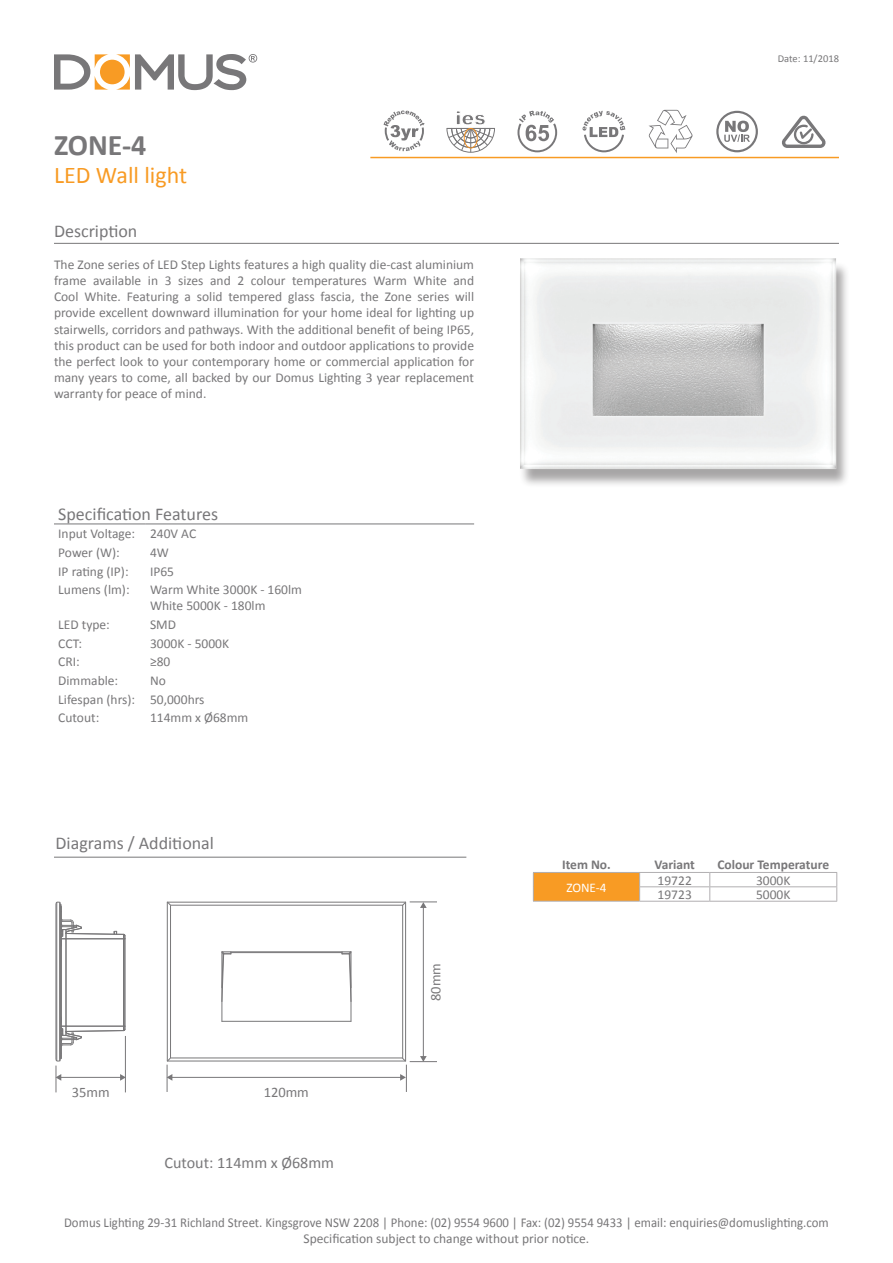
<style>
.page{position:relative;width:893px;height:1263px;background:#fff}
.page>*{position:absolute;margin:0;border:0;box-sizing:border-box;transform-origin:0 0}
.t1{font:700 30px "Calibri";color:#787779}
.t2{font:24px "Calibri";color:#f89b24}
.t3{font:18px "Calibri";color:#787779}
.t4{font:16.05px "Calibri";color:#787779}
.t5{font:14.55px "Calibri";color:#787779}
.t6{font:13.5px/16.2px "Calibri";color:#787779}
.t7{font:13.5px/16.2px "Calibri";color:#787779;text-align:center;scale:.95 1}
.t8{font:700 13.5px "Calibri";color:#787779}
.t9{font:13.2px "Calibri";color:#fff}
.t10{font:10.5px "Calibri";color:#787779}
</style>
<div class="page">
<svg style="left:54px;top:54px;width:55px;height:36px"></svg>
<svg style="left:116px;top:54px;width:141px;height:36px"></svg>
<div style="left:100px;top:60px;width:25px;height:24px;background:#f89b24;border-radius:50%"></div>
<hr style="left:370px;top:157px;width:469px;height:1px;background:#f89b24">
<hr style="left:54px;top:243px;width:785px;height:1px;background:#787779">
<hr style="left:54px;top:857px;width:412px;height:1px;background:#787779">
<svg style="left:582px;top:111px;width:43px;height:41px"></svg>
<svg style="left:648px;top:110px;width:44px;height:43px"></svg>
<svg style="left:716px;top:111px;width:42px;height:41px"></svg>
<svg style="left:782px;top:115px;width:44px;height:33px"></svg>
<svg style="left:517px;top:111px;width:40px;height:41px"></svg>
<svg style="left:446px;top:111px;width:49px;height:42px"></svg>
<div style="left:464px;top:128px;width:14px;height:20px;border:1px solid #f29123;border-radius:50%"></div>
<svg style="left:383px;top:111px;width:42px;height:40px"></svg>
<hr style="left:54px;top:524px;width:92px;height:1px;background:#787779">
<hr style="left:146px;top:524px;width:328px;height:1px;background:#787779">
<svg style="left:533px;top:873px;width:304px;height:28px"></svg>
<hr style="left:533px;top:901px;width:107px;height:1px;background:#b1afb1">
<hr style="left:640px;top:901px;width:70px;height:1px;background:#b1afb1">
<hr style="left:710px;top:901px;width:127px;height:1px;background:#b1afb1">
<hr style="left:533px;top:872px;width:107px;height:1px;background:#b1afb1">
<hr style="left:640px;top:872px;width:70px;height:1px;background:#b1afb1">
<hr style="left:710px;top:872px;width:127px;height:1px;background:#b1afb1">
<div style="left:519px;top:261px;width:331px;height:227px;background:#231f20;opacity:.4"></div>
<img style="left:519px;top:258px;width:331px;height:224px">
<hr style="left:125px;top:939px;width:1px;height:87px;background:#787779">
<hr style="left:123px;top:939px;width:1px;height:87px;background:#787779">
<hr style="left:66px;top:939px;width:1px;height:87px;background:#787779">
<hr style="left:59px;top:902px;width:1px;height:159px;background:#787779">
<hr style="left:56px;top:902px;width:1px;height:159px;background:#787779">
<svg style="left:62px;top:1016px;width:64px;height:31px"></svg>
<svg style="left:62px;top:919px;width:64px;height:34px"></svg>
<hr style="left:60px;top:907px;width:1px;height:149px;background:#787779">
<hr style="left:61px;top:907px;width:1px;height:149px;background:#787779">
<svg style="left:56px;top:901px;width:6px;height:11px"></svg>
<svg style="left:342px;top:951px;width:10px;height:51px"></svg>
<hr style="left:231px;top:952px;width:111px;height:1px;background:#787779">
<svg style="left:221px;top:951px;width:10px;height:51px"></svg>
<hr style="left:167px;top:902px;width:239px;height:1px;background:#787779">
<hr style="left:405px;top:902px;width:1px;height:159px;background:#787779">
<hr style="left:167px;top:1061px;width:239px;height:1px;background:#787779">
<hr style="left:167px;top:902px;width:1px;height:159px;background:#787779">
<hr style="left:351px;top:952px;width:1px;height:69px;background:#787779">
<hr style="left:222px;top:1021px;width:129px;height:1px;background:#787779">
<hr style="left:222px;top:952px;width:1px;height:69px;background:#787779">
<hr style="left:222px;top:951px;width:129px;height:1px;background:#787779">
<hr style="left:171px;top:905px;width:232px;height:1px;background:#787779">
<svg style="left:167px;top:901px;width:4px;height:5px"></svg>
<hr style="left:170px;top:905px;width:1px;height:153px;background:#787779">
<hr style="left:402px;top:905px;width:1px;height:153px;background:#787779">
<hr style="left:171px;top:1057px;width:232px;height:1px;background:#787779">
<hr style="left:60px;top:1077px;width:61px;height:1px;background:#787779">
<svg style="left:120px;top:1074px;width:5px;height:7px"></svg>
<hr style="left:171px;top:1077px;width:230px;height:1px;background:#787779">
<svg style="left:56px;top:1053px;width:6px;height:39px"></svg>
<hr style="left:125px;top:1036px;width:1px;height:56px;background:#787779">
<svg style="left:167px;top:1057px;width:5px;height:35px"></svg>
<hr style="left:423px;top:907px;width:1px;height:150px;background:#787779">
<svg style="left:401px;top:901px;width:36px;height:7px"></svg>
<svg style="left:400px;top:1056px;width:37px;height:36px"></svg>
<h1 class="t1" style="left:54px;top:123px;width:94px">ZONE-4</h1>
<h2 class="t2" style="left:54px;top:160px;width:135px">LED Wall light</h2>
<h3 class="t3" style="left:54px;top:220px;width:85px">Description</h3>
<p class="t6" style="left:54px;top:256px;width:422px;text-align:justify">The Zone series of LED Step Lights features a high quality die-cast aluminium frame available in 3 sizes and 2 colour temperatures Warm White and Cool White. Featuring a solid tempered glass fascia, the Zone series will provide excellent downward illumination for your home ideal for lighting up stairwells, corridors and pathways. With the additional benefit of being IP65, this product can be used for both indoor and outdoor applications to provide the perfect look to your contemporary home or commercial application for many years to come, all backed by our Domus Lighting 3 year replacement warranty for peace of mind.</p>
<h3 class="t3" style="left:58px;top:502px;width:161px">Specification Features</h3>
<p class="t6" style="left:58px;top:524px;width:139px;line-height:18.6px">Input Voltage: 240V AC<br>Power (W):</p>
<p class="t6" style="left:150px;top:544px;width:20px">4W</p>
<p class="t6" style="left:58px;top:562px;width:72px">IP rating (IP):</p>
<p class="t6" style="left:150px;top:562px;width:26px">IP65</p>
<p class="t6" style="left:58px;top:581px;width:73px">Lumens (lm):</p>
<p class="t6" style="left:150px;top:581px;width:153px">Warm White 3000K - 160lm<br>White 5000K - 180lm</p>
<p class="t6" style="left:58px;top:616px;width:53px">LED type:</p>
<p class="t6" style="left:150px;top:616px;width:28px">SMD</p>
<p class="t6" style="left:58px;top:634px;width:25px">CCT:</p>
<p class="t6" style="left:150px;top:634px;width:81px">3000K - 5000K</p>
<p class="t6" style="left:58px;top:653px;width:23px">CRI:</p>
<p class="t6" style="left:150px;top:653px;width:22px">≥80</p>
<p class="t6" style="left:58px;top:672px;width:61px">Dimmable:</p>
<p class="t6" style="left:58px;top:670px;width:148px;line-height:18.6px;text-indent:92px">No<br>Lifespan (hrs): 50,000hrs<br>Cutout:</p>
<p class="t6" style="left:150px;top:709px;width:100px">114mm x Ø68mm</p>
<h3 class="t3" style="left:56px;top:832px;width:160px">Diagrams / Additional</h3>
<p class="t5" style="left:72px;top:1083px;width:39px">35mm</p>
<p class="t5" style="left:264px;top:1083px;width:47px">120mm</p>
<p class="t4" style="left:165px;top:1153px;width:171px">Cutout: 114mm x Ø68mm</p>
<p class="t5" style="left:426px;top:1001px;width:39px;rotate:-90deg">80mm</p>
<p class="t10" style="left:778px;top:52px;width:63px">Date: 11/2018</p>
<p class="t8" style="left:562px;top:855px;width:50px">Item No.</p>
<p class="t8" style="left:654px;top:855px;width:42px">Variant</p>
<p class="t8" style="left:717px;top:855px;width:113px">Colour Temperature</p>
<p class="t9" style="left:566px;top:879px;width:42px">ZONE-4</p>
<p class="t6" style="left:658px;top:871px;width:36px">19722</p>
<p class="t6" style="left:756px;top:871px;width:36px">3000K</p>
<p class="t6" style="left:658px;top:886px;width:36px">19723</p>
<p class="t6" style="left:756px;top:886px;width:36px">5000K</p>
<p class="t7" style="left:64px;top:1213px;width:806px">Domus Lighting 29-31 Richland Street. Kingsgrove NSW 2208 | Phone: (02) 9554 9600 | Fax: (02) 9554 9433 | email: enquiries@domuslighting.com<br>Specification subject to change without prior notice.</p>
</div>
